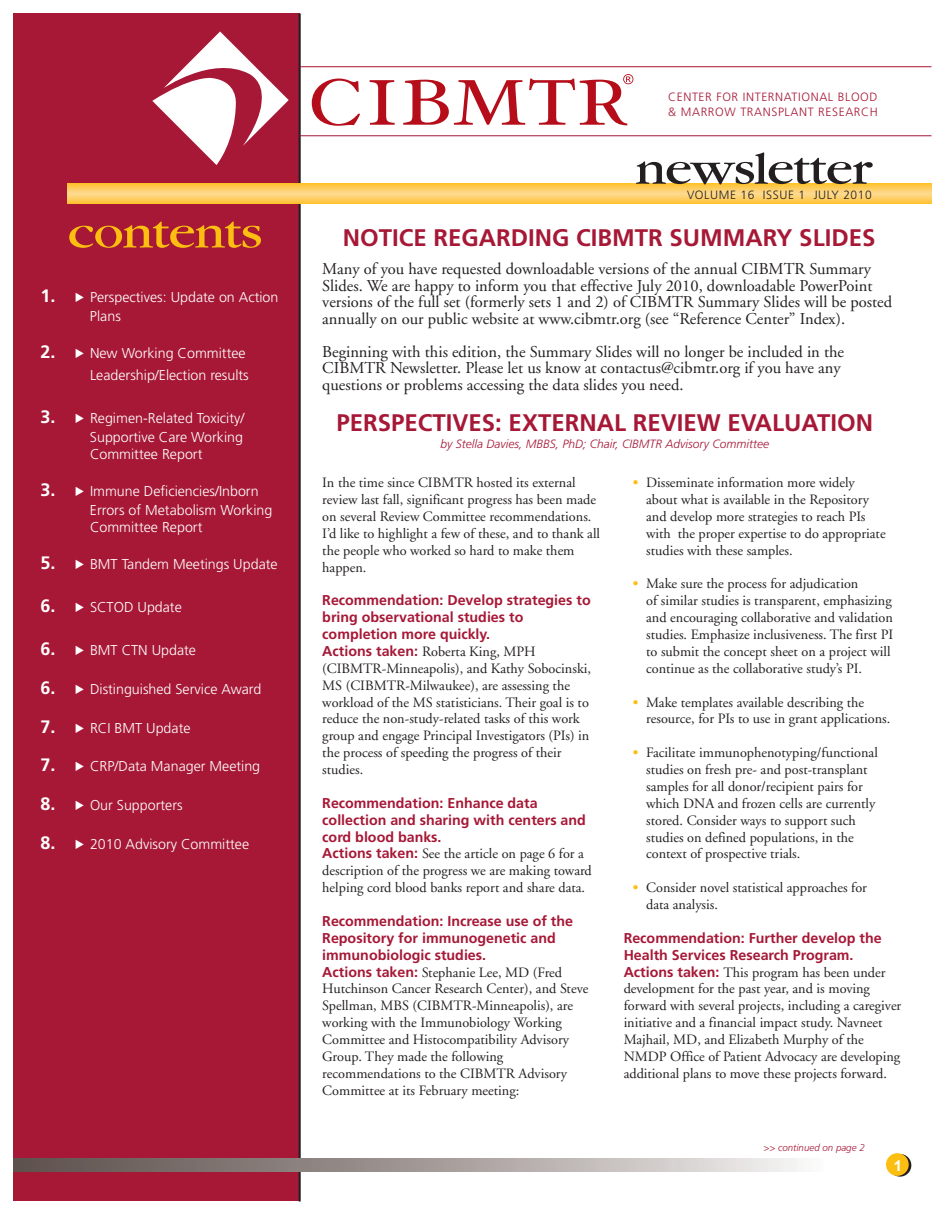
<style>
.page{position:relative;width:945px;height:1215px;background:#fff}
.page>*{position:absolute;margin:0;border:0;box-sizing:border-box;transform-origin:0 0}
.t1{font:47.25px "Garamond";letter-spacing:-.025em;color:#231f20;scale:1.18 1}
.t2{font:47.25px "Garamond";letter-spacing:-.025em;color:#fdbe12;scale:1.18 1}
.t3{font:700 24px "Frutiger";color:#a61836}
.t4{font:16.5px/16.5px "Adobe Garamond";color:#231f20}
.t5{font:700 15px "Arial";color:#fff}
.t6{font:14.25px/16.8px "Adobe Garamond";color:#231f20}
.t7{font:300 14.25px/18.8px "Frutiger";color:#fff}
.t8{font:700 14.25px/16.8px "Frutiger";color:#a61836}
.t9{font:italic 300 12px "Frutiger";color:#a61836}
.t10{font:300 12px/14.4px "Frutiger";letter-spacing:.05em;color:#a61836}
.t11{font:300 12px "Frutiger";letter-spacing:.05em;color:#231f20}
.t12{font:italic 300 9.75px "Frutiger";color:#a61836}
.s1{font-weight:700;font-size:18px}
.s2{font-family:"Frutiger";font-weight:700;color:#a61836}
.s3{font-weight:600;color:#fdbe12}
</style>
<div class="page">
<div style="left:14px;top:14px;width:286px;height:1188px;background:#a61836"></div>
<hr style="left:299px;top:13px;width:2px;height:1189px;background:#231f20">
<svg style="left:68px;top:183px;width:864px;height:21px;background:#fecd5e"></svg>
<svg style="left:152px;top:31px;width:137px;height:134px"></svg>
<svg style="left:312px;top:79px;width:48px;height:47px"></svg>
<svg style="left:370px;top:80px;width:25px;height:45px"></svg>
<svg style="left:403px;top:74px;width:230px;height:51px"></svg>
<hr style="left:300px;top:66px;width:631px;height:1px;background:#a61836">
<hr style="left:300px;top:135px;width:631px;height:1px;background:#a61836">
<svg style="left:14px;top:1158px;width:783px;height:14px;background:#a29997"></svg>
<svg style="left:889px;top:1154px;width:22px;height:23px"></svg>
<div style="left:886px;top:1153px;width:23px;height:23px;background:#fdbe12;border-radius:50%"></div>
<h1 class="t2" style="left:68px;top:216px;width:167px">contents</h1>
<p class="t7" style="left:90px;top:289px;width:190px;text-indent:-49px"><span class="s1">1.</span> Perspectives: Update on Action<br>Plans</p>
<p class="t7" style="left:40px;top:344px;width:210px;line-height:21.6px;text-align:right"><span class="s1">2.</span> New Working Committee<br>Leadership/Election results</p>
<p class="t7" style="left:40px;top:410px;width:205px;text-align:right"><span class="s1">3.</span> Regimen-Related Toxicity/<br>Supportive Care Working</p>
<p class="t7" style="left:90px;top:446px;width:114px">Committee Report</p>
<p class="t7" style="left:90px;top:483px;width:184px;text-indent:-49px"><span class="s1">3.</span> Immune Deficiencies/Inborn<br>Errors of Metabolism Working</p>
<p class="t7" style="left:90px;top:519px;width:114px">Committee Report</p>
<p class="t7" style="left:40px;top:556px;width:239px"><span class="s1">5.</span> BMT Tandem Meetings Update</p>
<p class="t7" style="left:40px;top:599px;width:143px"><span class="s1">6.</span> SCTOD Update</p>
<p class="t7" style="left:40px;top:642px;width:157px"><span class="s1">6.</span> BMT CTN Update</p>
<p class="t7" style="left:40px;top:681px;width:222px"><span class="s1">6.</span> Distinguished Service Award</p>
<p class="t7" style="left:40px;top:719px;width:152px"><span class="s1">7.</span> RCI BMT Update</p>
<p class="t7" style="left:40px;top:758px;width:221px"><span class="s1">7.</span> CRP/Data Manager Meeting</p>
<p class="t7" style="left:40px;top:797px;width:144px"><span class="s1">8.</span> Our Supporters</p>
<p class="t7" style="left:40px;top:836px;width:210px"><span class="s1">8.</span> 2010 Advisory Committee</p>
<p class="t10" style="left:668px;top:91px;width:211px">CENTER FOR INTERNATIONAL BLOOD &amp; MARROW TRANSPLANT RESEARCH</p>
<h1 class="t1" style="left:635px;top:152px;width:202px">newsletter</h1>
<p class="t11" style="left:687px;top:190px;width:186px">VOLUME 16 ISSUE 1 JULY 2010</p>
<h2 class="t3" style="left:343px;top:228px;width:534px">NOTICE REGARDING CIBMTR SUMMARY SLIDES</h2>
<p class="t4" style="left:322px;top:262px;width:571px">Many of you have requested downloadable versions of the annual CIBMTR Summary Slides. We are happy to inform you that effective July 2010, downloadable PowerPoint versions of the full set (formerly sets 1 and 2) of CIBMTR Summary Slides will be posted annually on our public website at www.cibmtr.org (see “Reference Center” Index).</p>
<p class="t4" style="left:322px;top:345px;width:523px">Beginning with this edition, the Summary Slides will no longer be included in the<br>CIBMTR Newsletter. Please let us know at contactus@cibmtr.org if you have any questions or problems accessing the data slides you need.</p>
<h2 class="t3" style="left:337px;top:413px;width:538px">PERSPECTIVES: EXTERNAL REVIEW EVALUATION</h2>
<p class="t9" style="left:441px;top:439px;width:330px">by Stella Davies, MBBS, PhD; Chair, CIBMTR Advisory Committee</p>
<p class="t6" style="left:322px;top:476px;width:279px">In the time since CIBMTR hosted its external review last fall, significant progress has been made on several Review Committee recommendations.<br>I’d like to highlight a few of these, and to thank all the people who worked so hard to make them happen.</p>
<p class="t8" style="left:322px;top:593px;width:270px">Recommendation: Develop strategies to bring observational studies to completion more quickly.</p>
<p class="t6" style="left:322px;top:644px;width:270px"><span class="s2">Actions taken:</span> Roberta King, MPH (CIBMTR-Minneapolis), and Kathy Sobocinski, MS (CIBMTR-Milwaukee), are assessing the workload of the MS statisticians. Their goal is to reduce the non-study-related tasks of this work group and engage Principal Investigators (PIs) in the process of speeding the progress of their studies.</p>
<p class="t8" style="left:322px;top:796px;width:265px">Recommendation: Enhance data collection and sharing with centers and cord blood banks.</p>
<p class="t6" style="left:322px;top:847px;width:271px"><span class="s2">Actions taken:</span> See the article on page 6 for a description of the progress we are making toward helping cord blood banks report and share data.</p>
<p class="t8" style="left:322px;top:914px;width:252px">Recommendation: Increase use of the<br>Repository for immunogenetic and immunobiologic studies.</p>
<p class="t6" style="left:322px;top:965px;width:268px"><span class="s2">Actions taken:</span> Stephanie Lee, MD (Fred Hutchinson Cancer Research Center), and Steve Spellman, MBS (CIBMTR-Minneapolis), are working with the Immunobiology Working Committee and Histocompatibility Advisory Group. They made the following recommendations to the CIBMTR Advisory Committee at its February meeting:</p>
<p class="t6" style="left:646px;top:476px;width:241px;text-indent:-13px"><span class="s3">•</span> Disseminate information more widely about what is available in the Repository and develop more strategies to reach PIs with the proper expertise to do appropriate studies with these samples.</p>
<p class="t6" style="left:646px;top:577px;width:249px;text-indent:-13px"><span class="s3">•</span> Make sure the process for adjudication<br>of similar studies is transparent, emphasizing and encouraging collaborative and validation studies. Emphasize inclusiveness. The first PI to submit the concept sheet on a project will continue as the collaborative study’s PI.</p>
<p class="t6" style="left:646px;top:695px;width:246px;text-indent:-14px"><span class="s3">•</span> Make templates available describing the resource, for PIs to use in grant applications.</p>
<p class="t6" style="left:646px;top:746px;width:233px;text-indent:-14px"><span class="s3">•</span> Facilitate immunophenotyping/functional studies on fresh pre- and post-transplant samples for all donor/recipient pairs for which DNA and frozen cells are currently stored. Consider ways to support such studies on defined populations, in the context of prospective trials.</p>
<p class="t6" style="left:646px;top:881px;width:222px;text-indent:-14px"><span class="s3">•</span> Consider novel statistical approaches for data analysis.</p>
<p class="t8" style="left:624px;top:931px;width:260px">Recommendation: Further develop the<br>Health Services Research Program.</p>
<p class="t6" style="left:624px;top:965px;width:279px"><span class="s2">Actions taken:</span> This program has been under development for the past year, and is moving forward with several projects, including a caregiver initiative and a financial impact study. Navneet Majhail, MD, and Elizabeth Murphy of the NMDP Office of Patient Advocacy are developing additional plans to move these projects forward.</p>
<p class="t12" style="left:764px;top:1144px;width:103px">&gt;&gt; continued on page 2</p>
<p class="t5" style="left:894px;top:1157px;width:10px">1</p>
</div>
